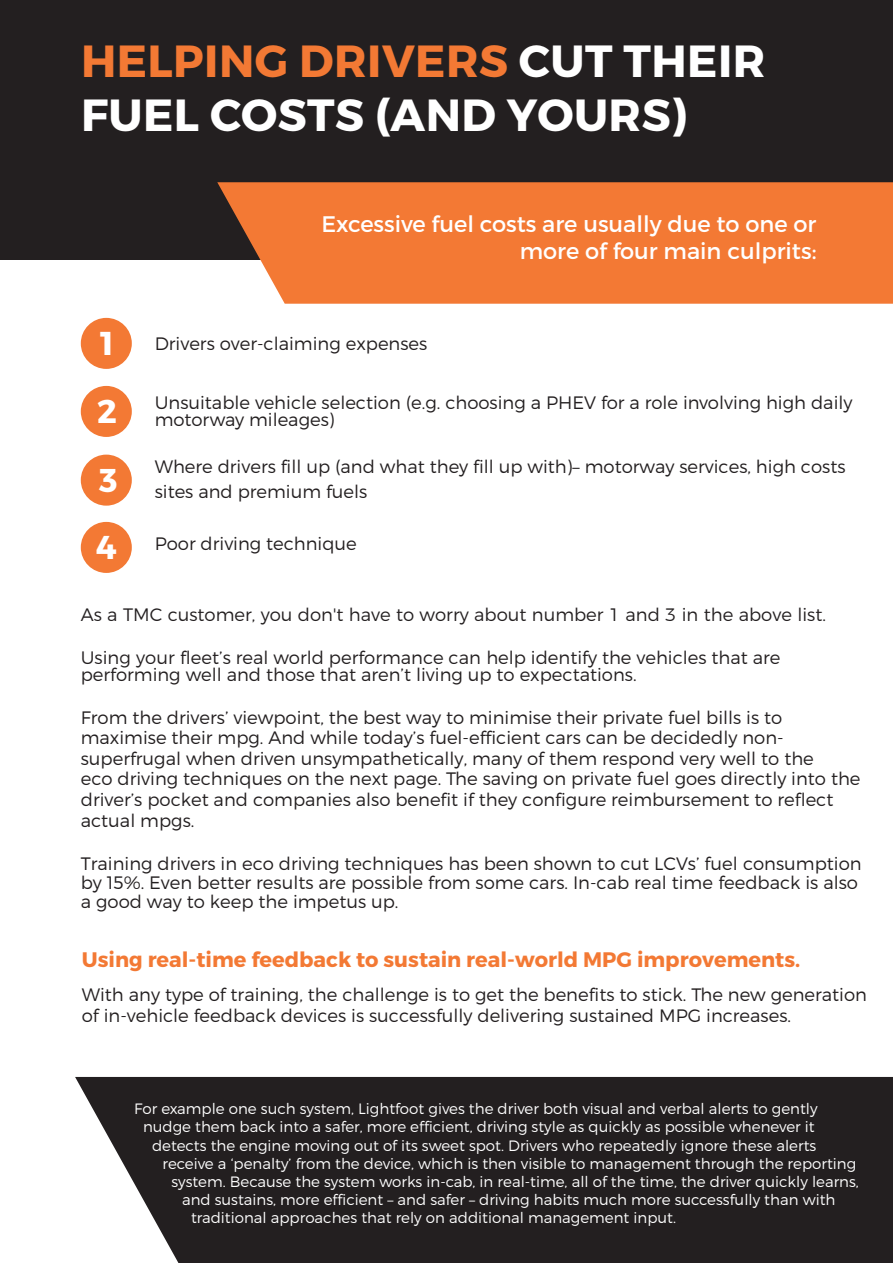
<style>
.page{position:relative;width:893px;height:1263px;background:#fff}
.page>*{position:absolute;margin:0;border:0;box-sizing:border-box;transform-origin:0 0}
.t1{font:700 45px/54px "Montserrat";letter-spacing:.01em;color:#fff}
.t2{font:700 33px/67.9px "Montserrat";color:#fff;text-align:justify}
.t3{font:22.5px/27px "Montserrat";color:#fff;text-align:right}
.t4{font:700 21px "Montserrat";color:#f37934}
.t5{font:300 18px/20.5px "Montserrat";color:#231f20}
.t6{font:300 15px "Montserrat";color:#fff}
.s1{color:#f37934}
</style>
<div class="page">
<div style="left:0;top:0;width:893px;height:259px;background:#231f20"></div>
<div style="left:215px;top:182px;width:678px;height:122px;background:#f37934"></div>
<div style="left:81px;top:318px;width:51px;height:51px;background:#f37934;border-radius:50%"></div>
<div style="left:81px;top:386px;width:51px;height:51px;background:#f37934;border-radius:50%"></div>
<div style="left:81px;top:455px;width:51px;height:51px;background:#f37934;border-radius:50%"></div>
<div style="left:81px;top:522px;width:51px;height:51px;background:#f37934;border-radius:50%"></div>
<div style="left:75px;top:1077px;width:818px;height:186px;background:#231f20"></div>
<h1 class="t1" style="left:81px;top:34px;width:686px"><span class="s1">HELPING DRIVERS</span> CUT THEIR<br>FUEL COSTS (AND YOURS)</h1>
<p class="t3" style="left:321px;top:211px;width:496px">Excessive fuel costs are usually due to one or more of four main culprits:</p>
<h2 class="t2" style="left:96px;top:310px;width:23px">1<br>2<br>3<br>4</h2>
<p class="t5" style="left:155px;top:333px;width:274px">Drivers over-claiming expenses</p>
<p class="t5" style="left:155px;top:394px;width:699px;line-height:17px">Unsuitable vehicle selection (e.g. choosing a PHEV for a role involving high daily motorway mileages)</p>
<p class="t5" style="left:155px;top:454px;width:692px;line-height:25px">Where drivers fill up (and what they fill up with)– motorway services, high costs sites and premium fuels</p>
<p class="t5" style="left:155px;top:533px;width:204px">Poor driving technique</p>
<p class="t5" style="left:81px;top:603px;width:747px">As a TMC customer, you don't have to worry about number 1 and 3 in the above list.</p>
<p class="t5" style="left:81px;top:647px;width:701px;line-height:17.2px">Using your fleet’s real world performance can help identify the vehicles that are performing well and those that aren’t living up to expectations.</p>
<p class="t5" style="left:81px;top:707px;width:781px">From the drivers’ viewpoint, the best way to minimise their private fuel bills is to maximise their mpg. And while today’s fuel-efficient cars can be decidedly non&shy;superfrugal when driven unsympathetically, many of them respond very well to the<br>eco driving techniques on the next page. The saving on private fuel goes directly into the driver’s pocket and companies also benefit if they configure reimbursement to reflect actual mpgs.</p>
<p class="t5" style="left:81px;top:853px;width:782px;line-height:18.9px">Training drivers in eco driving techniques has been shown to cut LCVs’ fuel consumption by 15%. Even better results are possible from some cars. In-cab real time feedback is also a good way to keep the impetus up.</p>
<p class="t4" style="left:82px;top:946px;width:720px">Using real-time feedback to sustain real-world MPG improvements.</p>
<p class="t5" style="left:82px;top:983px;width:787px;line-height:21.6px">With any type of training, the challenge is to get the benefits to stick. The new generation of in-vehicle feedback devices is successfully delivering sustained MPG increases.</p>
<p class="t6" style="left:134px;top:1099px;width:685px">For example one such system, Lightfoot gives the driver both visual and verbal alerts to gently</p>
<p class="t6" style="left:143px;top:1117px;width:673px">nudge them back into a safer, more efficient, driving style as quickly as possible whenever it</p>
<p class="t6" style="left:152px;top:1136px;width:666px">detects the engine moving out of its sweet spot. Drivers who repeatedly ignore these alerts</p>
<p class="t6" style="left:162px;top:1154px;width:695px">receive a ‘penalty’ from the device, which is then visible to management through the reporting</p>
<p class="t6" style="left:171px;top:1172px;width:689px">system. Because the system works in-cab, in real-time, all of the time, the driver quickly learns,</p>
<p class="t6" style="left:182px;top:1190px;width:655px">and sustains, more efficient – and safer – driving habits much more successfully than with</p>
<p class="t6" style="left:191px;top:1208px;width:487px">traditional approaches that rely on additional management input.</p>
</div>
